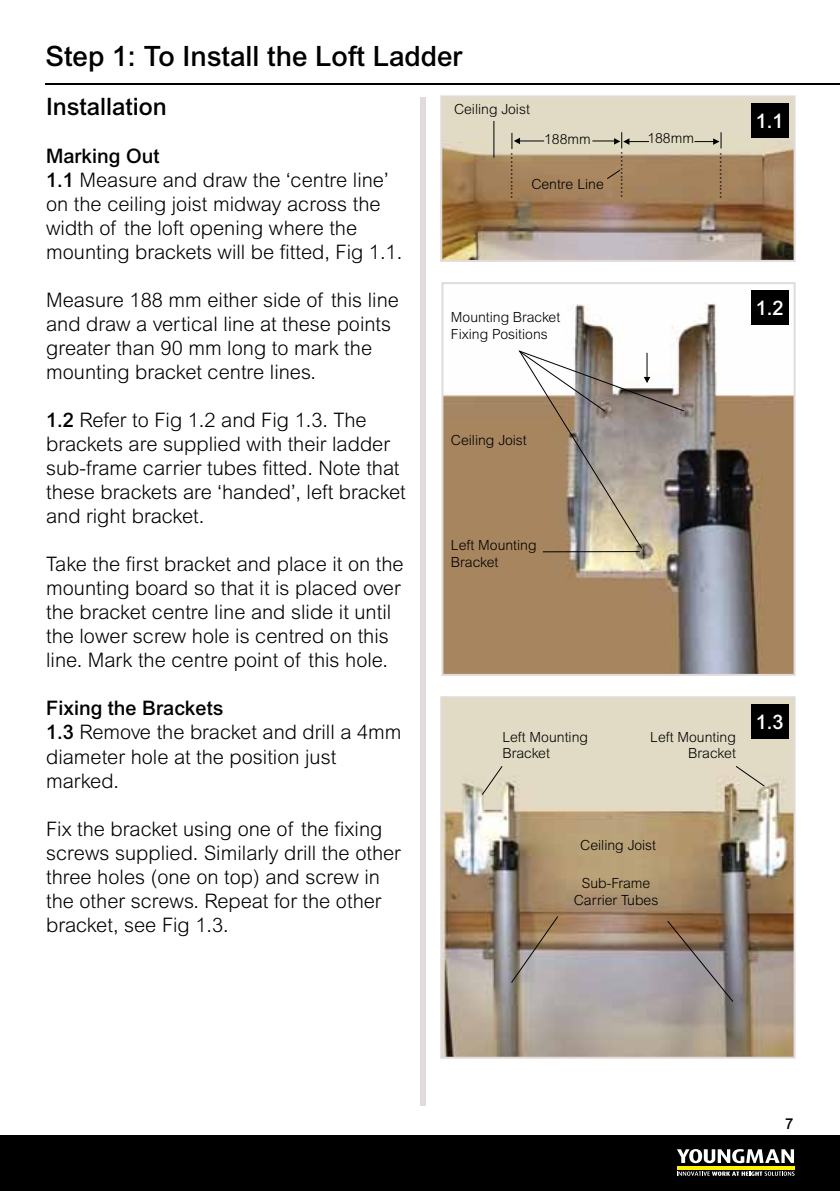
<style>
.page{position:relative;width:840px;height:1191px;background:#fff}
.page>*{position:absolute;margin:0;border:0;box-sizing:border-box;transform-origin:0 0}
.t1{font:500 28px "Arial MT Std";color:#000}
.t2{font:500 24px "Arial MT Std";color:#000}
.t3{font:300 20px/24px "Arial MT Std";color:#000}
.t4{font:500 20px "Arial MT Std";color:#fff}
.t5{font:500 15px "Arial MT Std";color:#000}
.t6{font:300 14px/16.8px "Arial MT Std";color:#000}
.s1{font-weight:500}
</style>
<div class="page">
<div style="left:0;top:1135px;width:839px;height:56px;background:#000"></div>
<hr style="left:676px;top:1166px;width:118px;height:3px;background:#fff200">
<svg style="left:677px;top:1149px;width:116px;height:14px"></svg>
<svg style="left:677px;top:1171px;width:117px;height:4px"></svg>
<div style="left:420px;top:98px;width:5px;height:1008px;background:#e0dbda"></div>
<img style="left:443px;top:98px;width:349px;height:161px">
<div style="left:440px;top:95px;width:355px;height:167px;border:2px solid #e0dbda"></div>
<img style="left:443px;top:699px;width:349px;height:356px">
<div style="left:440px;top:696px;width:355px;height:362px;border:2px solid #e0dbda"></div>
<div style="left:750px;top:103px;width:38px;height:35px;background:#000"></div>
<div style="left:750px;top:704px;width:38px;height:34px;background:#000"></div>
<svg style="left:606px;top:169px;width:14px;height:10px"></svg>
<hr style="left:493px;top:121px;width:1px;height:37px;background:#000">
<svg style="left:735px;top:765px;width:29px;height:22px"></svg>
<svg style="left:666px;top:920px;width:67px;height:82px;background:#8f817a"></svg>
<svg style="left:481px;top:765px;width:21px;height:30px"></svg>
<svg style="left:510px;top:915px;width:48px;height:68px;background:#99897a"></svg>
<svg style="left:511px;top:133px;width:33px;height:16px"></svg>
<svg style="left:592px;top:132px;width:56px;height:16px"></svg>
<svg style="left:694px;top:132px;width:27px;height:16px"></svg>
<img style="left:444px;top:290px;width:348px;height:383px">
<div style="left:441px;top:282px;width:354px;height:394px;border:2px solid #e0dbda"></div>
<div style="left:750px;top:290px;width:38px;height:35px;background:#000"></div>
<svg style="left:518px;top:350px;width:166px;height:199px;background:#ab9e90"></svg>
<hr style="left:542px;top:551px;width:97px;height:1px;background:#000">
<hr style="left:45px;top:83px;width:794px;height:1px;background:#000">
<h1 class="t1" style="left:45px;top:39px;width:418px">Step 1: To Install the Loft Ladder</h1>
<p class="t2" style="left:46px;top:93px;width:122px">Installation</p>
<p class="t3" style="left:46px;top:144px;width:357px"><span class="s1">Marking Out<br>1.1</span> Measure and draw the ‘centre line’ on the ceiling joist midway across the width of the loft opening where the mounting brackets will be fitted, Fig 1.1.</p>
<p class="t3" style="left:46px;top:288px;width:354px">Measure 188 mm either side of this line and draw a vertical line at these points greater than 90 mm long to mark the mounting bracket centre lines.</p>
<p class="t3" style="left:46px;top:408px;width:361px"><span class="s1">1.2</span> Refer to Fig 1.2 and Fig 1.3. The brackets are supplied with their ladder sub-frame carrier tubes fitted. Note that these brackets are ‘handed’, left bracket and right bracket.</p>
<p class="t3" style="left:46px;top:552px;width:359px">Take the first bracket and place it on the mounting board so that it is placed over the bracket centre line and slide it until the lower screw hole is centred on this line. Mark the centre point of this hole.</p>
<p class="t3" style="left:46px;top:696px;width:357px"><span class="s1">Fixing the Brackets<br>1.3</span> Remove the bracket and drill a 4mm diameter hole at the position just marked.</p>
<p class="t3" style="left:46px;top:816px;width:356px">Fix the bracket using one of the fixing screws supplied. Similarly drill the other three holes (one on top) and screw in the other screws. Repeat for the other bracket, see Fig 1.3.</p>
<p class="t6" style="left:454px;top:101px;width:77px">Ceiling Joist</p>
<p class="t6" style="left:647px;top:130px;width:48px">188mm</p>
<p class="t6" style="left:544px;top:131px;width:48px">188mm</p>
<p class="t6" style="left:531px;top:175px;width:74px">Centre Line</p>
<p class="t6" style="left:524px;top:152px;width:48px;rotate:90deg">............</p>
<p class="t6" style="left:634px;top:151px;width:48px;rotate:90deg">............</p>
<p class="t6" style="left:733px;top:152px;width:48px;rotate:90deg">............</p>
<p class="t6" style="left:450px;top:309px;width:111px">Mounting Bracket<br>Fixing Positions</p>
<p class="t6" style="left:450px;top:431px;width:77px">Ceiling Joist</p>
<p class="t6" style="left:450px;top:536px;width:87px">Left Mounting<br>Bracket</p>
<p class="t6" style="left:502px;top:728px;width:87px">Left Mounting<br>Bracket</p>
<p class="t6" style="left:650px;top:728px;width:87px;text-align:right">Left Mounting<br>Bracket</p>
<p class="t6" style="left:580px;top:836px;width:77px">Ceiling Joist</p>
<p class="t6" style="left:573px;top:874px;width:86px;text-align:center">Sub-Frame<br>Carrier Tubes</p>
<p class="t4" style="left:755px;top:110px;width:29px">1.1</p>
<p class="t4" style="left:755px;top:296px;width:29px">1.2</p>
<p class="t4" style="left:755px;top:710px;width:29px">1.3</p>
<p class="t5" style="left:784px;top:1115px;width:10px">7</p>
</div>
